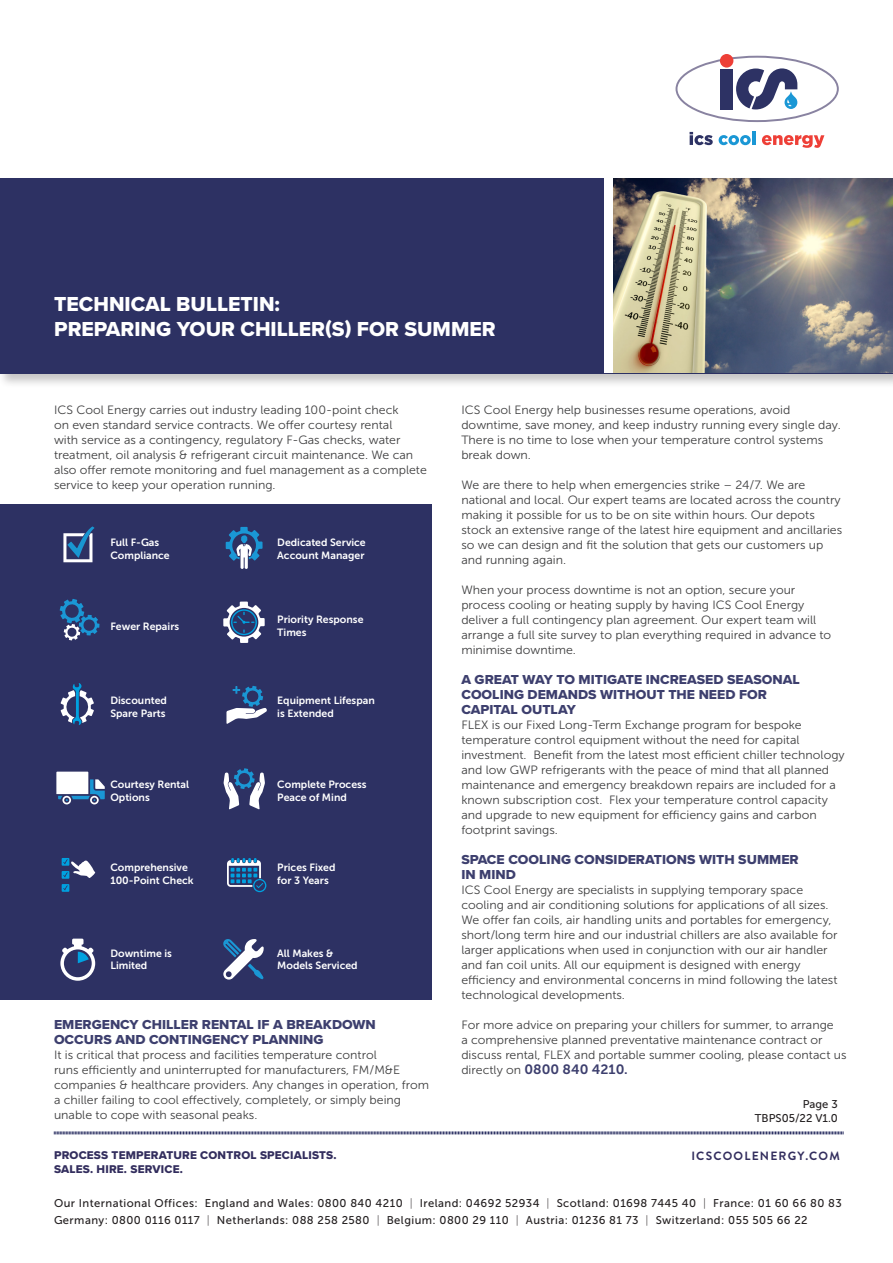
<style>
.page{position:relative;width:893px;height:1263px;background:#fff}
.page>*{position:absolute;margin:0;border:0;box-sizing:border-box;transform-origin:0 0}
.t1{font:21px/25.2px "Proxima Nova Extrabld";color:#fff}
.t2{font:13.5px/15px "Proxima Nova Extrabld";color:#3d3f6e}
.t3{font:13.5px "Museo Sans 700";color:#3d3f6e}
.t4{font:12px/15px "Museo Sans 300";color:#3e3e3f}
.t5{font:700 12px "Brandon Grotesque";letter-spacing:.1em;color:#332e5e}
.t6{font:11.7px/14px "Proxima Nova Extrabld";letter-spacing:.015em;color:#332e5e}
.t7{font:11.25px/16.5px "Museo Sans 500";letter-spacing:.04em;color:#231f20}
.t8{font:11.25px/13.5px "Museo Sans 500";color:#231f20;text-align:right}
.t9{font:10.5px/12.6px "Museo Sans 700";color:#fff}
.s1{font-family:"Museo Sans 300";font-size:12px;color:#3e3e3f}
.s2{font-family:"Museo Sans 100"}
</style>
<div class="page">
<div style="left:0;top:177px;width:893px;height:211px;background:#231f20;opacity:.26"></div>
<div style="left:0;top:179px;width:893px;height:195px;background:#2d3163"></div>
<svg style="left:762px;top:135px;width:62px;height:13px"></svg>
<svg style="left:719px;top:132px;width:36px;height:13px"></svg>
<svg style="left:690px;top:132px;width:23px;height:13px"></svg>
<svg style="left:675px;top:56px;width:164px;height:66px"></svg>
<div style="left:720px;top:54px;width:13px;height:14px;background:#ee3f37;border-radius:50%"></div>
<img style="left:613px;top:179px;width:280px;height:194px">
<div style="left:604px;top:179px;width:9px;height:194px;background:#fff"></div>
<svg style="left:54px;top:1131px;width:790px;height:4px;background:#9597b0"></svg>
<div style="left:0;top:504px;width:432px;height:495px;background:#2d3163"></div>
<svg style="left:60px;top:599px;width:39px;height:41px"></svg>
<svg style="left:63px;top:526px;width:31px;height:36px"></svg>
<svg style="left:61px;top:683px;width:33px;height:42px"></svg>
<svg style="left:56px;top:772px;width:49px;height:32px"></svg>
<svg style="left:226px;top:527px;width:37px;height:42px"></svg>
<svg style="left:224px;top:768px;width:41px;height:41px"></svg>
<svg style="left:226px;top:686px;width:41px;height:38px"></svg>
<svg style="left:223px;top:601px;width:42px;height:42px"></svg>
<svg style="left:227px;top:858px;width:39px;height:34px"></svg>
<svg style="left:62px;top:858px;width:33px;height:34px"></svg>
<svg style="left:60px;top:939px;width:35px;height:42px"></svg>
<svg style="left:223px;top:939px;width:41px;height:41px"></svg>
<h1 class="t1" style="left:54px;top:291px;width:443px">TECHNICAL BULLETIN:<br>PREPARING YOUR CHILLER(S) FOR SUMMER</h1>
<p class="t4" style="left:54px;top:402px;width:374px">ICS Cool Energy carries out industry leading 100-point check<br>on even standard service contracts. We offer courtesy rental<br>with service as a contingency, regulatory F-Gas checks, water treatment, oil analysis &amp; refrigerant circuit maintenance. We can also offer remote monitoring and fuel management as a complete service to keep your operation running.</p>
<p class="t9" style="left:110px;top:536px;width:50px">Full F-Gas</p>
<p class="t9" style="left:110px;top:549px;width:61px">Compliance</p>
<p class="t9" style="left:277px;top:536px;width:90px">Dedicated Service<br>Account Manager</p>
<p class="t9" style="left:110px;top:620px;width:70px">Fewer Repairs</p>
<p class="t9" style="left:277px;top:613px;width:88px">Priority Response<br>Times</p>
<p class="t9" style="left:110px;top:694px;width:58px">Discounted</p>
<p class="t9" style="left:110px;top:707px;width:57px">Spare Parts</p>
<p class="t9" style="left:277px;top:694px;width:99px">Equipment Lifespan is Extended</p>
<p class="t9" style="left:110px;top:778px;width:80px">Courtesy Rental<br>Options</p>
<p class="t9" style="left:277px;top:778px;width:91px">Complete Process<br>Peace of Mind</p>
<p class="t9" style="left:110px;top:861px;width:85px">Comprehensive<br>100-Point Check</p>
<p class="t9" style="left:277px;top:861px;width:60px">Prices Fixed</p>
<p class="t9" style="left:277px;top:874px;width:53px">for 3 Years</p>
<p class="t9" style="left:110px;top:947px;width:63px">Downtime is</p>
<p class="t9" style="left:110px;top:959px;width:39px">Limited</p>
<p class="t9" style="left:277px;top:947px;width:82px">All Makes &amp;<br>Models Serviced</p>
<p class="t2" style="left:54px;top:1017px;width:323px">EMERGENCY CHILLER RENTAL IF A BREAKDOWN<br>OCCURS AND CONTINGENCY PLANNING</p>
<p class="t4" style="left:54px;top:1047px;width:377px">It is critical that process and facilities temperature control<br>runs efficiently and uninterrupted for manufacturers, FM/M&amp;E companies &amp; healthcare providers. Any changes in operation, from a chiller failing to cool effectively, completely, or simply being unable to cope with seasonal peaks.</p>
<p class="t4" style="left:461px;top:402px;width:381px">ICS Cool Energy help businesses resume operations, avoid downtime, save money, and keep industry running every single day.<br>There is no time to lose when your temperature control systems break down.</p>
<p class="t4" style="left:461px;top:477px;width:382px">We are there to help when emergencies strike – 24/7. We are national and local. Our expert teams are located across the country making it possible for us to be on site within hours. Our depots stock an extensive range of the latest hire equipment and ancillaries so we can design and fit the solution that gets our customers up and running again.</p>
<p class="t4" style="left:461px;top:582px;width:371px">When your process downtime is not an option, secure your process cooling or heating supply by having ICS Cool Energy deliver a full contingency plan agreement. Our expert team will arrange a full site survey to plan everything required in advance to minimise downtime.</p>
<p class="t2" style="left:461px;top:672px;width:340px">A GREAT WAY TO MITIGATE INCREASED SEASONAL<br>COOLING DEMANDS WITHOUT THE NEED FOR<br>CAPITAL OUTLAY</p>
<p class="t4" style="left:461px;top:717px;width:385px">FLEX is our Fixed Long-Term Exchange program for bespoke temperature control equipment without the need for capital investment. Benefit from the latest most efficient chiller technology and low GWP refrigerants with the peace of mind that all planned maintenance and emergency breakdown repairs are included for a known subscription cost. Flex your temperature control capacity and upgrade to new equipment for efficiency gains and carbon footprint savings.</p>
<p class="t2" style="left:461px;top:852px;width:339px">SPACE COOLING CONSIDERATIONS WITH SUMMER<br>IN MIND</p>
<p class="t4" style="left:461px;top:882px;width:378px">ICS Cool Energy are specialists in supplying temporary space cooling and air conditioning solutions for applications of all sizes.<br>We offer fan coils, air handling units and portables for emergency, short/long term hire and our industrial chillers are also available for larger applications when used in conjunction with our air handler and fan coil units. All our equipment is designed with energy efficiency and environmental concerns in mind following the latest technological developments.</p>
<p class="t4" style="left:461px;top:1017px;width:387px">For more advice on preparing your chillers for summer, to arrange<br>a comprehensive planned preventative maintenance contract or discuss rental, FLEX and portable summer cooling, please contact us</p>
<p class="t3" style="left:461px;top:1062px;width:168px"><span class="s1">directly on</span> 0800 840 4210.</p>
<p class="t8" style="left:755px;top:1097px;width:84px">Page 3<br>TBPS05/22 V1.0</p>
<p class="t6" style="left:54px;top:1148px;width:284px">PROCESS TEMPERATURE CONTROL SPECIALISTS.<br>SALES. HIRE. SERVICE.</p>
<p class="t5" style="left:691px;top:1148px;width:150px">ICSCOOLENERGY.COM</p>
<p class="t7" style="left:54px;top:1195px;width:789px">Our International Offices: England and Wales: 0800 840 4210 <span class="s2">|</span> Ireland: 04692 52934 <span class="s2">|</span> Scotland: 01698 7445 40 <span class="s2">|</span> France: 01 60 66 80 83<br>Germany: 0800 0116 0117 <span class="s2">|</span> Netherlands: 088 258 2580 <span class="s2">|</span> Belgium: 0800 29 110 <span class="s2">|</span> Austria: 01236 81 73 <span class="s2">|</span> Switzerland: 055 505 66 22</p>
</div>
